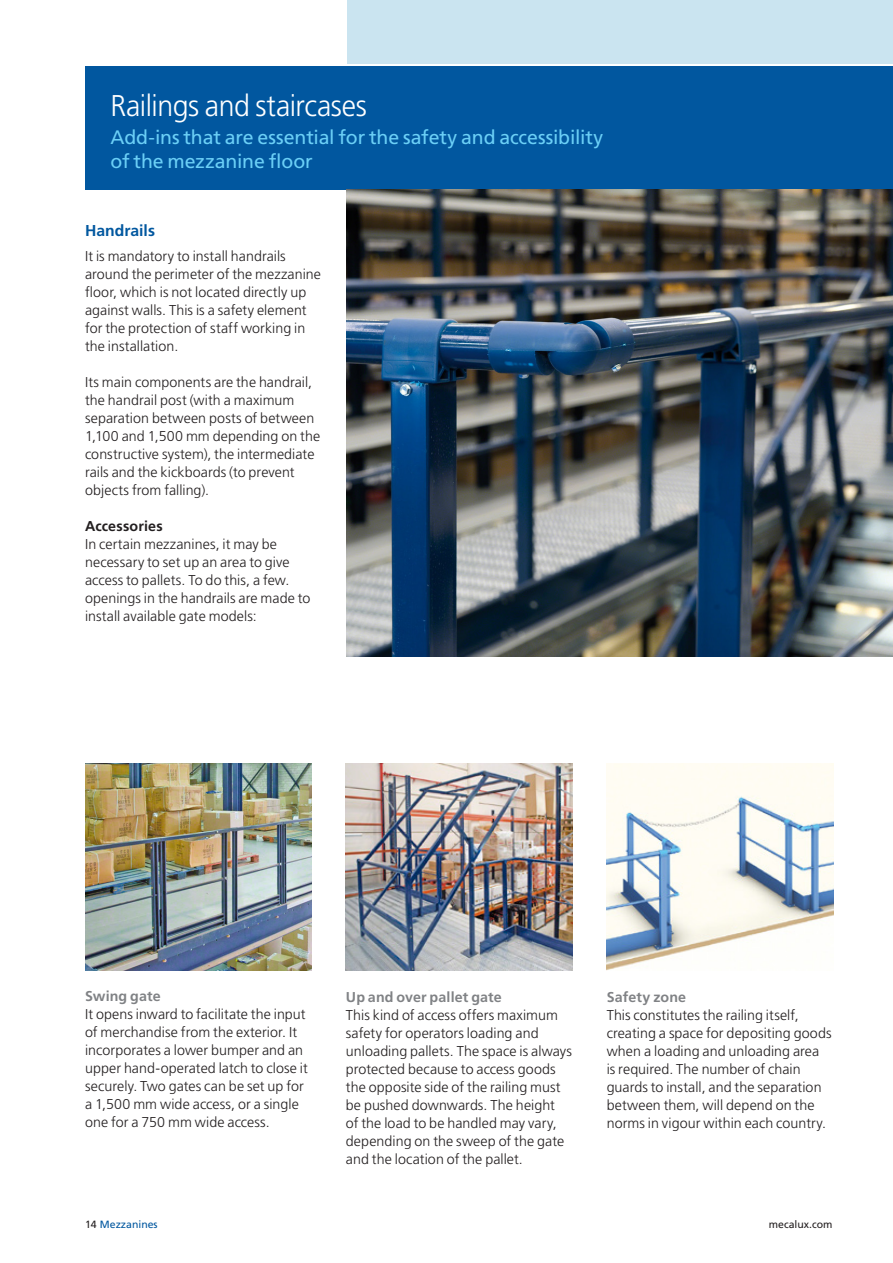
<style>
.page{position:relative;width:893px;height:1263px;background:#fff}
.page>*{position:absolute;margin:0;border:0;box-sizing:border-box;transform-origin:0 0}
.t1{font:300 30px "Frutiger LT Std";letter-spacing:-.015em;color:#fff;scale:.95 1}
.t2{font:19.5px/24px "Frutiger LT Std";letter-spacing:-.01em;color:#6bcff6}
.t3{font:700 15.75px "Frutiger LT Std";color:#01579f}
.t4{font:300 14.25px/18px "Frutiger LT Std";letter-spacing:.005em;color:#231f20}
.t5{font:700 14.25px "Frutiger LT Std";letter-spacing:.01em;color:#808285}
.t6{font:700 14.25px "Frutiger LT Std";letter-spacing:.01em;color:#231f20}
.t7{font:10.5px "Frutiger LT Std";color:#01579f}
.t8{font:10.5px "Frutiger LT Std";color:#231f20}
.s1{color:#231f20}
</style>
<div class="page">
<div style="left:347px;top:0;width:546px;height:64px;background:#cae4f0"></div>
<div style="left:85px;top:66px;width:808px;height:123px;background:#01579f"></div>
<img style="left:85px;top:764px;width:227px;height:206px">
<img style="left:607px;top:764px;width:226px;height:206px">
<img style="left:346px;top:764px;width:227px;height:206px">
<img style="left:346px;top:189px;width:547px;height:467px">
<h1 class="t1" style="left:111px;top:89px;width:271px">Railings and staircases</h1>
<h2 class="t2" style="left:111px;top:126px;width:494px">Add-ins that are essential for the safety and accessibility of the mezzanine floor</h2>
<p class="t3" style="left:85px;top:222px;width:72px">Handrails</p>
<p class="t4" style="left:85px;top:247px;width:237px">It is mandatory to install handrails around the perimeter of the mezzanine floor, which is not located directly up against walls. This is a safety element for the protection of staff working in the installation.</p>
<p class="t4" style="left:85px;top:373px;width:237px">Its main components are the handrail, the handrail post (with a maximum separation between posts of between 1,100 and 1,500 mm depending on the constructive system), the intermediate rails and the kickboards (to prevent objects from falling).</p>
<p class="t6" style="left:85px;top:517px;width:79px">Accessories</p>
<p class="t4" style="left:85px;top:535px;width:227px">In certain mezzanines, it may be necessary to set up an area to give access to pallets. To do this, a few. openings in the handrails are made to install available gate models:</p>
<p class="t5" style="left:85px;top:988px;width:77px">Swing gate</p>
<p class="t4" style="left:85px;top:1006px;width:224px">It opens inward to facilitate the input of merchandise from the exterior. It incorporates a lower bumper and an upper hand-operated latch to close it securely. Two gates can be set up for a 1,500 mm wide access, or a single one for a 750 mm wide access.</p>
<p class="t5" style="left:346px;top:989px;width:157px">Up and over pallet gate</p>
<p class="t4" style="left:346px;top:1006px;width:228px">This kind of access offers maximum safety for operators loading and unloading pallets. The space is always protected because to access goods the opposite side of the railing must be pushed downwards. The height<br>of the load to be handled may vary, depending on the sweep of the gate and the location of the pallet.</p>
<p class="t5" style="left:607px;top:989px;width:81px">Safety zone</p>
<p class="t4" style="left:607px;top:1006px;width:226px">This constitutes the railing itself, creating a space for depositing goods when a loading and unloading area<br>is required. The number of chain guards to install, and the separation between them, will depend on the norms in vigour within each country.</p>
<p class="t7" style="left:85px;top:1218px;width:74px"><span class="s1">14</span> Mezzanines</p>
<p class="t8" style="left:769px;top:1218px;width:65px">mecalux.com</p>
</div>
